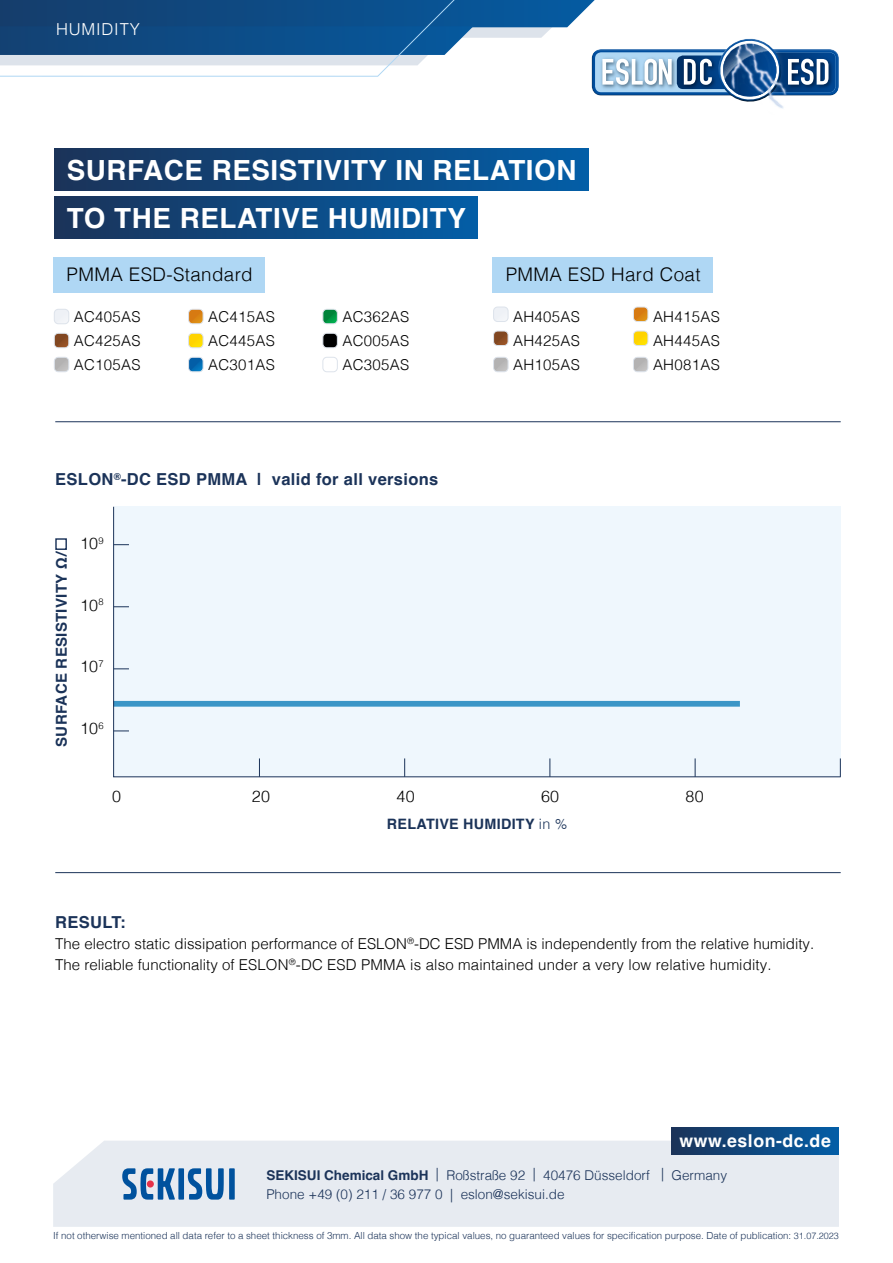
<style>
.page{position:relative;width:893px;height:1263px;background:#fff}
.page>*{position:absolute;margin:0;border:0;box-sizing:border-box;transform-origin:0 0}
.t1{font:700 27.75px/48px "Helvetica";letter-spacing:.02em;color:#fff}
.t2{font:300 18.75px "Helvetica";letter-spacing:.02em;color:#000}
.t3{font:700 17.7px "Helvetica";letter-spacing:.03em;color:#fff}
.t4{font:700 16.5px "Helvetica";letter-spacing:.02em;color:#1b3359}
.t5{font:300 16.5px "Helvetica";letter-spacing:.05em;color:#fff}
.t6{font:300 16.05px "Helvetica";letter-spacing:.02em;color:#000}
.t7{font:300 15px/24px "Helvetica";letter-spacing:.01em;color:#000;text-align:justify}
.t8{font:700 15px "Helvetica";letter-spacing:.02em;color:#1b3359}
.t9{font:700 14.4px "Helvetica";letter-spacing:.02em;color:#1b3359}
.t10{font:300 13.5px/19.5px "Helvetica";color:#1b3359}
.t11{font:300 9.75px "Helvetica";color:#1b3359}
.s1{font-weight:300}
.s2{font-weight:700}
.s3{font-size:9px}
</style>
<div class="page">
<div style="left:53px;top:1140px;width:786px;height:87px;background:#e7ebf1"></div>
<div style="left:672px;top:1127px;width:167px;height:27px;background:linear-gradient(to right,#1b3359,#035ea7)"></div>
<div style="left:178px;top:1168px;width:6px;height:31px;background:#00529e"></div>
<div style="left:229px;top:1168px;width:6px;height:31px;background:#00529e"></div>
<svg style="left:188px;top:1168px;width:36px;height:31px"></svg>
<svg style="left:122px;top:1168px;width:53px;height:31px;background:#6c99c4"></svg>
<div style="left:147px;top:1180px;width:7px;height:7px;background:#e5334a;border-radius:50%"></div>
<svg style="left:0;top:0;width:839px;height:96px"></svg>
<img style="left:719px;top:54px;width:81px;height:55px">
<img style="left:719px;top:39px;width:58px;height:58px;border-radius:29px">
<hr style="left:55px;top:421px;width:786px;height:1px;background:#1b3359">
<div style="left:113px;top:506px;width:728px;height:271px;background:#eff7fd"></div>
<hr style="left:55px;top:872px;width:786px;height:1px;background:#1b3359">
<svg style="left:495px;top:309px;width:13px;height:12px"></svg>
<div style="left:493px;top:307px;width:15px;height:15px;border:1px solid #dde3eb;border-radius:4px"></div>
<svg style="left:495px;top:331px;width:13px;height:14px"></svg>
<div style="left:493px;top:331px;width:15px;height:15px;border:1px solid #dde3eb;border-radius:4px"></div>
<svg style="left:495px;top:357px;width:13px;height:15px"></svg>
<div style="left:493px;top:357px;width:15px;height:15px;border:1px solid #dde3eb;border-radius:4px"></div>
<svg style="left:634px;top:307px;width:14px;height:13px"></svg>
<div style="left:633px;top:307px;width:15px;height:15px;border:1px solid #dde3eb;border-radius:4px"></div>
<svg style="left:634px;top:331px;width:14px;height:13px"></svg>
<div style="left:633px;top:331px;width:15px;height:15px;border:1px solid #dde3eb;border-radius:4px"></div>
<svg style="left:635px;top:357px;width:13px;height:15px"></svg>
<div style="left:633px;top:357px;width:15px;height:15px;border:1px solid #dde3eb;border-radius:4px"></div>
<svg style="left:56px;top:311px;width:13px;height:13px"></svg>
<div style="left:54px;top:309px;width:15px;height:15px;border:1px solid #dde3eb;border-radius:4px"></div>
<svg style="left:56px;top:334px;width:13px;height:14px"></svg>
<div style="left:54px;top:333px;width:15px;height:15px;border:1px solid #dde3eb;border-radius:4px"></div>
<svg style="left:56px;top:358px;width:13px;height:14px"></svg>
<div style="left:54px;top:357px;width:15px;height:15px;border:1px solid #dde3eb;border-radius:4px"></div>
<svg style="left:190px;top:309px;width:13px;height:15px"></svg>
<div style="left:188px;top:309px;width:15px;height:15px;border:1px solid #dde3eb;border-radius:4px"></div>
<svg style="left:190px;top:333px;width:13px;height:15px"></svg>
<div style="left:188px;top:333px;width:15px;height:15px;border:1px solid #dde3eb;border-radius:4px"></div>
<svg style="left:190px;top:357px;width:13px;height:15px"></svg>
<div style="left:188px;top:357px;width:15px;height:15px;border:1px solid #dde3eb;border-radius:4px"></div>
<svg style="left:323px;top:309px;width:13px;height:15px"></svg>
<div style="left:323px;top:309px;width:15px;height:15px;border:1px solid #dde3eb;border-radius:4px"></div>
<svg style="left:323px;top:333px;width:13px;height:15px"></svg>
<div style="left:323px;top:333px;width:15px;height:15px;border:1px solid #dde3eb;border-radius:4px"></div>
<div style="left:323px;top:357px;width:15px;height:15px;border:1px solid #dde3eb;border-radius:4px"></div>
<div style="left:54px;top:257px;width:211px;height:36px;background:#afd7f4"></div>
<div style="left:493px;top:257px;width:220px;height:36px;background:#afd7f4"></div>
<div style="left:54px;top:148px;width:535px;height:43px;background:linear-gradient(to right,#1b3359,#035ea7)"></div>
<div style="left:54px;top:196px;width:424px;height:43px;background:linear-gradient(to right,#1b3359,#035ea7)"></div>
<div style="left:55px;top:538px;width:12px;height:12px;border:1px solid #1b3359"></div>
<p class="t5" style="left:56px;top:15px;width:85px">HUMIDITY</p>
<h1 class="t1" style="left:67px;top:149px;width:511px">SURFACE RESISTIVITY IN RELATION<br>TO THE RELATIVE HUMIDITY</h1>
<p class="t2" style="left:67px;top:258px;width:188px">PMMA ESD-Standard</p>
<p class="t2" style="left:506px;top:258px;width:196px">PMMA ESD Hard Coat</p>
<p class="t7" style="left:74px;top:303px;width:68px">AC405AS AC425AS AC105AS</p>
<p class="t7" style="left:208px;top:303px;width:68px">AC415AS AC445AS AC301AS</p>
<p class="t7" style="left:342px;top:303px;width:68px">AC362AS AC005AS AC305AS</p>
<p class="t4" style="left:55px;top:469px;width:385px">ESLON<sup>®</sup>-DC ESD PMMA | valid for all versions</p>
<p class="t8" style="left:52px;top:747px;width:198px;rotate:-90deg">SURFACE RESISTIVITY Ω/</p>
<p class="t6" style="left:80px;top:530px;width:25px">10<sup>9</sup></p>
<p class="t6" style="left:80px;top:591px;width:25px">10<sup>8</sup></p>
<p class="t6" style="left:80px;top:653px;width:25px">10<sup>7</sup></p>
<p class="t6" style="left:80px;top:714px;width:25px">10<sup>6</sup></p>
<p class="t7" style="left:513px;top:303px;width:68px">AH405AS AH425AS AH105AS</p>
<p class="t7" style="left:653px;top:303px;width:68px">AH415AS AH445AS AH081AS</p>
<p class="t6" style="left:112px;top:782px;width:10px">0</p>
<p class="t6" style="left:252px;top:782px;width:20px">20</p>
<p class="t6" style="left:396px;top:782px;width:20px">40</p>
<p class="t6" style="left:541px;top:782px;width:20px">60</p>
<p class="t6" style="left:685px;top:782px;width:20px">80</p>
<p class="t9" style="left:387px;top:815px;width:182px">RELATIVE HUMIDITY <span class="s1">in %</span></p>
<p class="t4" style="left:55px;top:912px;width:72px">RESULT:</p>
<p class="t7" style="left:55px;top:932px;width:760px;line-height:21px">The electro static dissipation performance of ESLON<sup>®</sup>-DC ESD PMMA is independently from the relative humidity.<br>The reliable functionality of ESLON<sup>®</sup>-DC ESD PMMA is also maintained under a very low relative humidity.</p>
<p class="t3" style="left:679px;top:1130px;width:153px">www.eslon-dc.de</p>
<p class="t10" style="left:266px;top:1164px;width:462px"><span class="s2">SEKISUI Chemical GmbH</span> | Roßstraße 92 | 40476 Düsseldorf | Germany<br>Phone +49 (0) 211 / 36 977 0 | eslon@sekisui.de</p>
<p class="t11" style="left:53px;top:1227px;width:787px">If not otherwise mentioned all data refer to a sheet thickness of 3mm. All data show the typical values, no guaranteed values for specification purpose. Date of publication: <span class="s3">31.07.2023</span></p>
</div>
